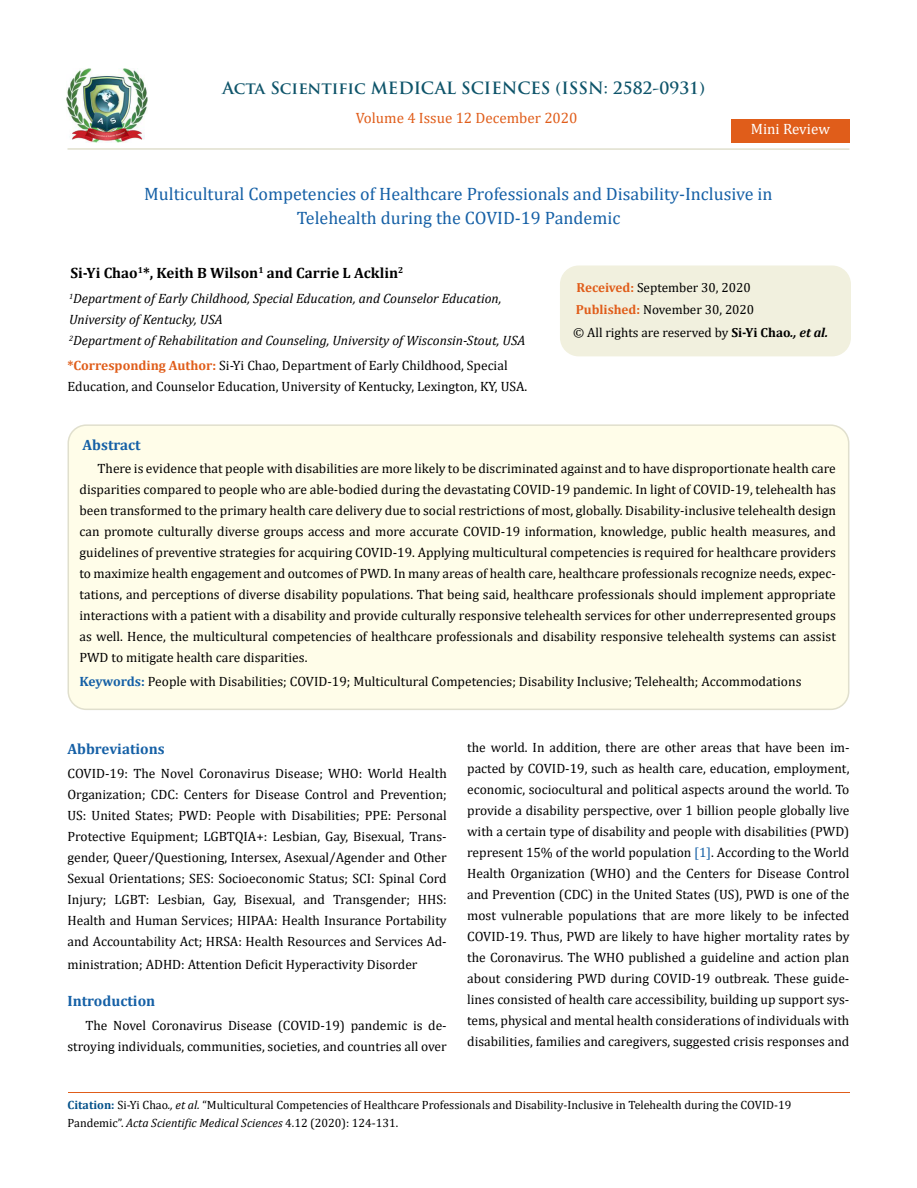
<style>
.page{position:relative;width:917px;height:1188px;background:#fff}
.page>*{position:absolute;margin:0;border:0;box-sizing:border-box;transform-origin:0 0}
.t1{font:18px/24px "Cambria";color:#1560a6;text-align:center}
.t2{font:700 16.5px "Trajan Pro";color:#0e546a}
.t3{font:700 15px "Cambria";color:#000}
.t4{font:700 15px "Cambria";color:#1560a6}
.t5{font:15px "Cambria";color:#e05d1a}
.t6{font:15px "Cambria";color:#fff}
.t7{font:13.5px/21px "Cambria";color:#000;text-align:justify}
.t8{font:italic 13.5px/21px "Cambria";color:#000}
.t9{font:13.2px/22.6px "Cambria";color:#000}
.t10{font:12px/18px "Cambria";color:#000}
.s1{font-weight:700;color:#e05d1a}
.s2{font-weight:700}
.s3{font-weight:700;font-style:italic}
.s4{font-weight:700;color:#1560a6}
.s5{color:#1560a6}
.s6{font-weight:700;color:#035089}
.s7{font-style:italic}
</style>
<div class="page">
<img style="left:67px;top:68px;width:80px;height:74px">
<div style="left:731px;top:119px;width:118px;height:23px;background:#e05d1a"></div>
<div style="left:560px;top:266px;width:290px;height:90px;background:#f1f0de;border-radius:18px"></div>
<div style="left:560px;top:266px;width:290px;height:90px;border:2px solid #f1f0de;border-radius:18px"></div>
<div style="left:68px;top:425px;width:780px;height:284px;background:#fffde9;border-radius:18px"></div>
<div style="left:67px;top:424px;width:782px;height:286px;border:2px solid #e0dfcd;border-radius:18px"></div>
<hr style="left:68px;top:1093px;width:781px;height:1px;background:#e05d1a">
<hr style="left:67px;top:148px;width:782px;height:2px;background:#e0dfcd">
<p class="t2" style="left:222px;top:77px;width:484px">Acta Scientific MEDICAL SCIENCES (ISSN: 2582-0931)</p>
<p class="t5" style="left:356px;top:109px;width:223px">Volume 4 Issue 12 December 2020</p>
<p class="t6" style="left:750px;top:120px;width:81px">Mini Review</p>
<h1 class="t1" style="left:144px;top:181px;width:630px">Multicultural Competencies of Healthcare Professionals and Disability-Inclusive in<br>Telehealth during the COVID-19 Pandemic</h1>
<p class="t3" style="left:70px;top:262px;width:334px">Si-Yi Chao<sup>1</sup>*, Keith B Wilson<sup>1</sup> and Carrie L Acklin<sup>2</sup></p>
<p class="t8" style="left:69px;top:288px;width:458px"><sup>1</sup>Department of Early Childhood, Special Education, and Counselor Education,<br>University of Kentucky, USA<br><sup>2</sup>Department of Rehabilitation and Counseling, University of Wisconsin-Stout, USA</p>
<p class="t7" style="left:67px;top:355px;width:461px"><span class="s1">*Corresponding Author:</span> Si-Yi Chao, Department of Early Childhood, Special<br>Education, and Counselor Education, University of Kentucky, Lexington, KY, USA.</p>
<p class="t9" style="left:573px;top:276px;width:256px"><span class="s1">Received:</span> September 30, 2020<br><span class="s1">Published:</span> November 30, 2020<br>© All rights are reserved by <span class="s2">Si-Yi Chao</span><span class="s3">., et al.</span></p>
<p class="t4" style="left:83px;top:434px;width:60px">Abstract</p>
<p class="t7" style="left:80px;top:457px;width:757px;text-indent:18px">There is evidence that people with disabilities are more likely to be discriminated against and to have disproportionate health care disparities compared to people who are able-bodied during the devastating COVID-19 pandemic. In light of COVID-19, telehealth has been transformed to the primary health care delivery due to social restrictions of most, globally. Disability-inclusive telehealth design can promote culturally diverse groups access and more accurate COVID-19 information, knowledge, public health measures, and guidelines of preventive strategies for acquiring COVID-19. Applying multicultural competencies is required for healthcare providers to maximize health engagement and outcomes of PWD. In many areas of health care, healthcare professionals recognize needs, expec&shy;tations, and perceptions of diverse disability populations. That being said, healthcare professionals should implement appropriate interactions with a patient with a disability and provide culturally responsive telehealth services for other underrepresented groups as well. Hence, the multicultural competencies of healthcare professionals and disability responsive telehealth systems can assist PWD to mitigate health care disparities.</p>
<p class="t7" style="left:80px;top:670px;width:723px"><span class="s4">Keywords:</span> People with Disabilities; COVID-19; Multicultural Competencies; Disability Inclusive; Telehealth; Accommodations</p>
<p class="t4" style="left:67px;top:739px;width:99px">Abbreviations</p>
<p class="t7" style="left:67px;top:763px;width:381px">COVID-19: The Novel Coronavirus Disease; WHO: World Health Organization; CDC: Centers for Disease Control and Prevention; US: United States; PWD: People with Disabilities; PPE: Personal Protective Equipment; LGBTQIA+: Lesbian, Gay, Bisexual, Trans&shy;gender, Queer/Questioning, Intersex, Asexual/Agender and Other Sexual Orientations; SES: Socioeconomic Status; SCI: Spinal Cord Injury; LGBT: Lesbian, Gay, Bisexual, and Transgender; HHS:<br>Health and Human Services; HIPAA: Health Insurance Portability and Accountability Act; HRSA: Health Resources and Services Ad-</p>
<p class="t7" style="left:67px;top:954px;width:351px">ministration; ADHD: Attention Deficit Hyperactivity Disorder</p>
<p class="t4" style="left:67px;top:991px;width:89px">Introduction</p>
<p class="t7" style="left:67px;top:1015px;width:381px;text-align:right">The Novel Coronavirus Disease (COVID-19) pandemic is de&shy;stroying individuals, communities, societies, and countries all over</p>
<p class="t7" style="left:467px;top:737px;width:384px">the world. In addition, there are other areas that have been im&shy;pacted by COVID-19, such as health care, education, employment, economic, sociocultural and political aspects around the world. To provide a disability perspective, over 1 billion people globally live with a certain type of disability and people with disabilities (PWD) represent 15% of the world population <span class="s5">[1]</span>. According to the World Health Organization (WHO) and the Centers for Disease Control and Prevention (CDC) in the United States (US), PWD is one of the most vulnerable populations that are more likely to be infected COVID-19. Thus, PWD are likely to have higher mortality rates by the Coronavirus. The WHO published a guideline and action plan about considering PWD during COVID-19 outbreak. These guide&shy;lines consisted of health care accessibility, building up support sys&shy;tems, physical and mental health considerations of individuals with disabilities, families and caregivers, suggested crisis responses and</p>
<p class="t10" style="left:68px;top:1096px;width:725px"><span class="s6">Citation:</span> Si-Yi Chao<span class="s7">., et al.</span> “Multicultural Competencies of Healthcare Professionals and Disability-Inclusive in Telehealth during the COVID-19<br>Pandemic”. <span class="s7">Acta Scientific Medical Sciences</span> 4.12 (2020): 124-131.</p>
</div>
